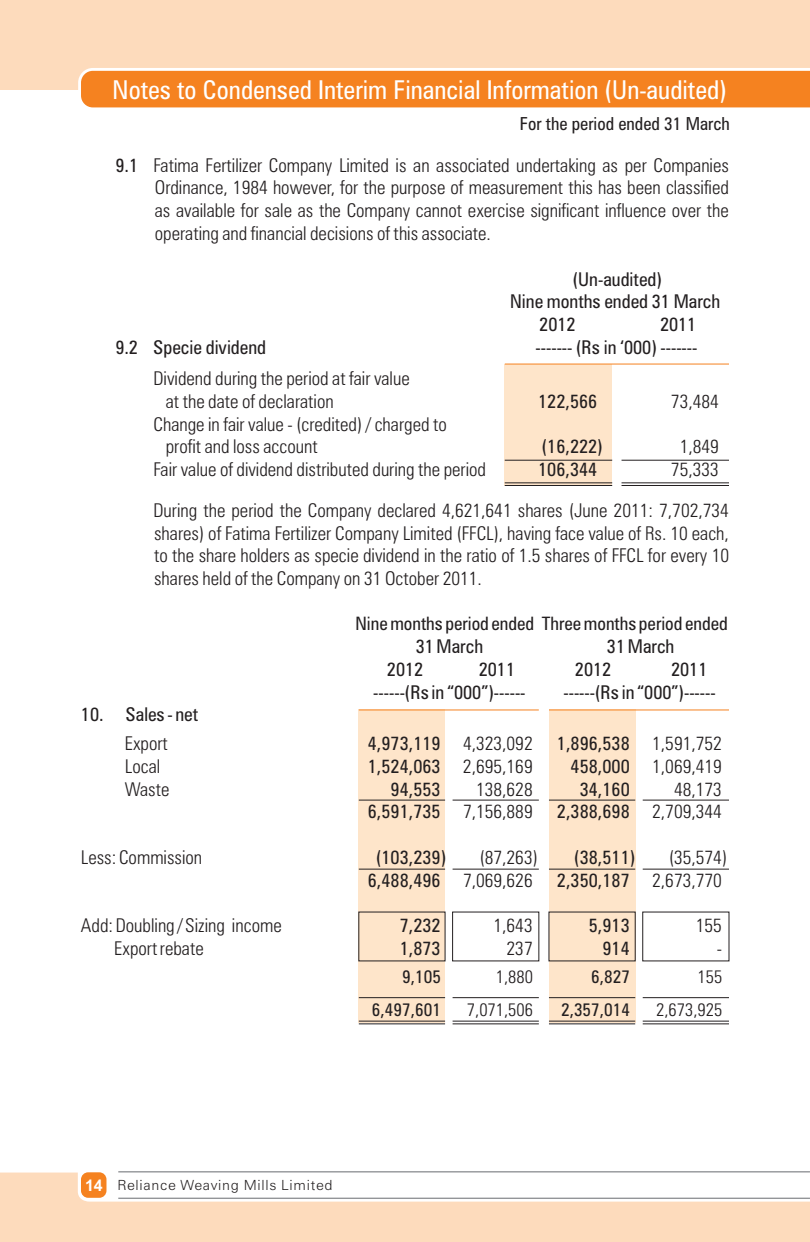
<style>
.page{position:relative;width:810px;height:1242px;background:#fff}
.page>*{position:absolute;margin:0;border:0;box-sizing:border-box;transform-origin:0 0}
.t1{font:condensed 26px "Zurich BT";color:#fff}
.t2{font:300 condensed 19px/22.8px "Zurich BT";color:#231f20}
.t3{font:condensed 19px "Zurich BT";color:#231f20}
.t4{font:condensed 18.4px "Zurich BT";color:#231f20}
.t5{font:condensed 18px "Zurich BT";color:#231f20}
.t6{font:300 condensed 18px "Zurich BT";color:#231f20}
.t7{font:300 14px "Zurich BT";letter-spacing:.05em;color:#231f20}
.s1{font-weight:400}
.s2{font-weight:300}
.s3{font-family:"Arial";font-weight:700;font-size:16px;color:#fff}
</style>
<div class="page">
<div style="left:359px;top:709px;width:86px;height:314px;background:#fee5ca"></div>
<div style="left:549px;top:709px;width:86px;height:314px;background:#fee5ca"></div>
<hr style="left:549px;top:709px;width:180px;height:1px;background:#f58220">
<hr style="left:359px;top:709px;width:180px;height:1px;background:#f58220">
<svg style="left:358px;top:911px;width:372px;height:51px"></svg>
<hr style="left:453px;top:1023px;width:86px;height:1px;background:#231f20">
<hr style="left:359px;top:1023px;width:86px;height:1px;background:#231f20">
<hr style="left:453px;top:1021px;width:86px;height:1px;background:#231f20">
<hr style="left:359px;top:1021px;width:86px;height:1px;background:#231f20">
<hr style="left:359px;top:997px;width:86px;height:1px;background:#231f20">
<hr style="left:453px;top:997px;width:86px;height:1px;background:#231f20">
<hr style="left:643px;top:1023px;width:86px;height:1px;background:#231f20">
<hr style="left:549px;top:1023px;width:86px;height:1px;background:#231f20">
<hr style="left:643px;top:1021px;width:86px;height:1px;background:#231f20">
<hr style="left:549px;top:1021px;width:86px;height:1px;background:#231f20">
<hr style="left:549px;top:997px;width:86px;height:1px;background:#231f20">
<hr style="left:643px;top:997px;width:86px;height:1px;background:#231f20">
<hr style="left:549px;top:869px;width:86px;height:1px;background:#231f20">
<hr style="left:643px;top:869px;width:86px;height:1px;background:#231f20">
<hr style="left:359px;top:869px;width:86px;height:1px;background:#231f20">
<hr style="left:453px;top:869px;width:86px;height:1px;background:#231f20">
<hr style="left:549px;top:800px;width:86px;height:1px;background:#231f20">
<hr style="left:643px;top:800px;width:86px;height:1px;background:#231f20">
<hr style="left:359px;top:800px;width:86px;height:1px;background:#231f20">
<hr style="left:453px;top:800px;width:86px;height:1px;background:#231f20">
<div style="left:505px;top:364px;width:107px;height:122px;background:#fee5ca"></div>
<hr style="left:505px;top:364px;width:224px;height:1px;background:#f58220">
<hr style="left:622px;top:485px;width:107px;height:1px;background:#231f20">
<hr style="left:505px;top:485px;width:107px;height:1px;background:#231f20">
<hr style="left:622px;top:482px;width:107px;height:1px;background:#231f20">
<hr style="left:505px;top:482px;width:107px;height:1px;background:#231f20">
<hr style="left:505px;top:460px;width:107px;height:1px;background:#231f20">
<hr style="left:622px;top:460px;width:107px;height:1px;background:#231f20">
<div style="left:81px;top:90px;width:729px;height:17px;background:#f58220"></div>
<div style="left:79px;top:1170px;width:29px;height:30px;border:4px solid #fff;border-radius:7px"></div>
<svg style="left:81px;top:1172px;width:25px;height:26px"></svg>
<hr style="left:118px;top:1171px;width:692px;height:2px;background:#939598">
<svg style="left:0;top:0;width:810px;height:90px;background:#fbcba0"></svg>
<svg style="left:0;top:1173px;width:810px;height:69px;fill:#fddbbc"></svg>
<h1 class="t1" style="left:113px;top:79px;width:616px">Notes to Condensed Interim Financial Information (Un-audited)</h1>
<p class="t5" style="left:520px;top:116px;width:212px">For the period ended 31 March</p>
<p class="t2" style="left:155px;top:155px;width:576px;text-align:justify;text-indent:-40px"><span class="s1">9.1</span> Fatima Fertilizer Company Limited is an associated undertaking as per Companies Ordinance, 1984 however, for the purpose of measurement this has been classified as available for sale as the Company cannot exercise significant influence over the operating and financial decisions of this associate.</p>
<p class="t3" style="left:573px;top:271px;width:91px">(Un-audited)</p>
<p class="t3" style="left:510px;top:294px;width:211px">Nine months ended 31 March</p>
<p class="t3" style="left:539px;top:317px;width:38px">2012</p>
<p class="t3" style="left:660px;top:317px;width:38px">2011</p>
<p class="t3" style="left:115px;top:339px;width:152px">9.2 Specie dividend</p>
<p class="t3" style="left:536px;top:339px;width:163px">------- (Rs in ‘000) -------</p>
<p class="t2" style="left:166px;top:369px;width:246px;text-indent:-12px">Dividend during the period at fair value at the date of declaration</p>
<p class="t3" style="left:538px;top:393px;width:61px">122,566</p>
<p class="t2" style="left:671px;top:391px;width:49px">73,484</p>
<p class="t2" style="left:166px;top:414px;width:283px;text-indent:-12px">Change in fair value - (credited) / charged to profit and loss account</p>
<p class="t3" style="left:542px;top:439px;width:63px">(16,222)</p>
<p class="t2" style="left:680px;top:437px;width:41px">1,849</p>
<p class="t2" style="left:153px;top:460px;width:334px">Fair value of dividend distributed during the period</p>
<p class="t3" style="left:538px;top:462px;width:61px">106,344</p>
<p class="t2" style="left:153px;top:451px;width:577px;line-height:40.8px;text-indent:517px">75,333<br>During the period the Company declared 4,621,641 shares (June 2011: 7,702,734</p>
<p class="t2" style="left:154px;top:523px;width:577px;text-align:justify">shares) of Fatima Fertilizer Company Limited (FFCL), having face value of Rs. 10 each, to the share holders as specie dividend in the ratio of 1.5 shares of FFCL for every 10 shares held of the Company on 31 October 2011.</p>
<p class="t4" style="left:356px;top:616px;width:374px">Nine months period ended Three months period ended</p>
<p class="t3" style="left:416px;top:639px;width:69px">31 March</p>
<p class="t3" style="left:607px;top:639px;width:69px">31 March</p>
<p class="t3" style="left:387px;top:661px;width:38px">2012</p>
<p class="t3" style="left:479px;top:661px;width:38px">2011</p>
<p class="t3" style="left:575px;top:661px;width:38px">2012</p>
<p class="t3" style="left:671px;top:661px;width:38px">2011</p>
<p class="t3" style="left:373px;top:684px;width:154px">------(Rs in “000”)------</p>
<p class="t3" style="left:563px;top:684px;width:154px">------(Rs in “000”)------</p>
<p class="t3" style="left:81px;top:707px;width:119px">10. Sales - net</p>
<p class="t2" style="left:125px;top:734px;width:45px">Export</p>
<p class="t3" style="left:368px;top:736px;width:166px">4,973,119 <span class="s2">4,323,092</span></p>
<p class="t3" style="left:557px;top:736px;width:167px">1,896,538 <span class="s2">1,591,752</span></p>
<p class="t2" style="left:125px;top:779px;width:46px">Waste</p>
<p class="t3" style="left:391px;top:781px;width:52px">94,553</p>
<p class="t2" style="left:476px;top:779px;width:58px">138,628</p>
<p class="t3" style="left:580px;top:781px;width:52px">34,160</p>
<p class="t2" style="left:674px;top:779px;width:49px">48,173</p>
<p class="t3" style="left:368px;top:804px;width:166px">6,591,735 <span class="s2">7,156,889</span></p>
<p class="t3" style="left:557px;top:804px;width:167px">2,388,698 <span class="s2">2,709,344</span></p>
<p class="t2" style="left:81px;top:848px;width:123px">Less: Commission</p>
<p class="t3" style="left:376px;top:849px;width:72px">(103,239)</p>
<p class="t2" style="left:480px;top:848px;width:60px">(87,263)</p>
<p class="t3" style="left:574px;top:849px;width:63px">(38,511)</p>
<p class="t2" style="left:669px;top:848px;width:60px">(35,574)</p>
<p class="t3" style="left:368px;top:872px;width:166px">6,488,496 <span class="s2">7,069,626</span></p>
<p class="t3" style="left:557px;top:872px;width:167px">2,350,187 <span class="s2">2,673,770</span></p>
<p class="t2" style="left:81px;top:916px;width:202px">Add: Doubling / Sizing income</p>
<p class="t3" style="left:400px;top:918px;width:42px">7,232</p>
<p class="t2" style="left:494px;top:916px;width:41px">1,643</p>
<p class="t3" style="left:589px;top:918px;width:42px">5,913</p>
<p class="t2" style="left:696px;top:916px;width:28px">155</p>
<p class="t2" style="left:114px;top:939px;width:91px">Export rebate</p>
<p class="t3" style="left:400px;top:941px;width:42px">1,873</p>
<p class="t2" style="left:507px;top:939px;width:28px">237</p>
<p class="t3" style="left:602px;top:941px;width:29px">914</p>
<p class="t2" style="left:717px;top:939px;width:7px">-</p>
<p class="t5" style="left:402px;top:969px;width:40px">9,105</p>
<p class="t6" style="left:496px;top:969px;width:39px">1,880</p>
<p class="t5" style="left:591px;top:969px;width:40px">6,827</p>
<p class="t6" style="left:697px;top:969px;width:26px">155</p>
<p class="t5" style="left:372px;top:1003px;width:70px">6,497,601</p>
<p class="t6" style="left:467px;top:1003px;width:68px">7,071,506</p>
<p class="t5" style="left:561px;top:1003px;width:70px">2,357,014</p>
<p class="t6" style="left:656px;top:1003px;width:68px">2,673,925</p>
<p class="t2" style="left:125px;top:756px;width:37px">Local</p>
<p class="t3" style="left:368px;top:758px;width:166px">1,524,063 <span class="s2">2,695,169</span></p>
<p class="t2" style="left:571px;top:756px;width:153px"><span class="s1">458,000</span> 1,069,419</p>
<p class="t7" style="left:85px;top:1179px;width:249px"><span class="s3">14</span> Reliance Weaving Mills Limited</p>
</div>
